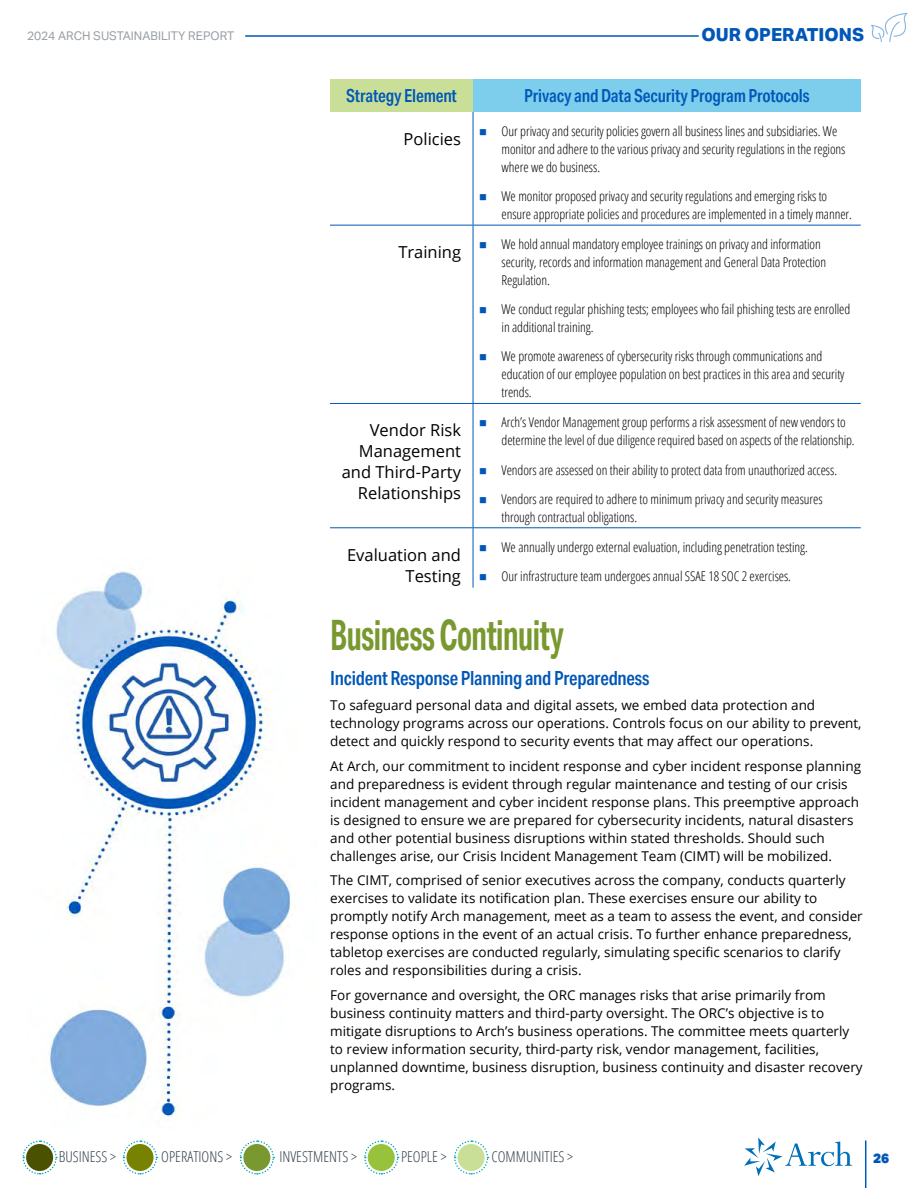
<style>
.page{position:relative;width:918px;height:1188px;background:#fff}
.page>*{position:absolute;margin:0;border:0;box-sizing:border-box;transform-origin:0 0}
.t1{font:700 42px "Aktiv Grotesk Cd";letter-spacing:-.01em;color:#79982f;scale:.74 1}
.t2{font:600 19.5px "Aktiv Grotesk Cd";letter-spacing:-.01em;color:#0057b8;scale:.95 1}
.t3{font:600 18px "Aktiv Grotesk Cd";letter-spacing:-.01em;color:#0057b8;scale:.95 1}
.t4{font:800 18px "Aktiv Grotesk";color:#0057b8}
.t5{font:16.5px/21px "Open Sans";color:#000;text-align:right}
.t6{font:300 condensed 15px "Open Sans";color:#333f48}
.t7{font:13.5px/18px "Open Sans";color:#000}
.t8{font:300 condensed 13.5px/18px "Open Sans";letter-spacing:-.005em;color:#000}
.t9{font:900 13.5px "Aktiv Grotesk";color:#0057b8}
.t10{font:12px "Aktiv Grotesk";color:#999fa4}
</style>
<div class="page">
<svg style="left:744px;top:1137px;width:108px;height:39px"></svg>
<hr style="left:865px;top:1140px;width:1px;height:48px;background:#0057b8">
<hr style="left:245px;top:35px;width:454px;height:2px;background:#0057b8">
<svg style="left:871px;top:13px;width:37px;height:29px"></svg>
<svg style="left:22px;top:1140px;width:36px;height:35px"></svg>
<svg style="left:123px;top:1140px;width:35px;height:35px"></svg>
<svg style="left:239px;top:1140px;width:36px;height:35px"></svg>
<svg style="left:364px;top:1140px;width:35px;height:35px"></svg>
<svg style="left:454px;top:1140px;width:35px;height:35px"></svg>
<div style="left:330px;top:80px;width:143px;height:32px;background:#c9df98"></div>
<div style="left:473px;top:80px;width:388px;height:32px;background:#7cceec"></div>
<hr style="left:473px;top:226px;width:1px;height:177px;background:#0057b8">
<hr style="left:473px;top:403px;width:388px;height:1px;background:#0057b8">
<hr style="left:473px;top:527px;width:388px;height:1px;background:#0057b8">
<hr style="left:473px;top:528px;width:1px;height:60px;background:#0057b8">
<hr style="left:330px;top:403px;width:143px;height:1px;background:#0057b8">
<hr style="left:473px;top:404px;width:1px;height:123px;background:#0057b8">
<hr style="left:330px;top:527px;width:143px;height:1px;background:#0057b8">
<hr style="left:330px;top:225px;width:143px;height:1px;background:#0057b8">
<hr style="left:473px;top:112px;width:1px;height:113px;background:#0057b8">
<hr style="left:473px;top:225px;width:388px;height:1px;background:#0057b8">
<img style="left:47px;top:571px;width:244px;height:546px">
<p class="t10" style="left:27px;top:29px;width:209px">2024 ARCH SUSTAINABILITY REPORT</p>
<h3 class="t4" style="left:702px;top:25px;width:164px">OUR OPERATIONS</h3>
<h3 class="t3" style="left:346px;top:86px;width:118px">Strategy Element</h3>
<h3 class="t3" style="left:524px;top:86px;width:302px">Privacy and Data Security Program Protocols</h3>
<p class="t5" style="left:404px;top:128px;width:59px">Policies</p>
<p class="t8" style="left:502px;top:122px;width:345px">Our privacy and security policies govern all business lines and subsidiaries. We monitor and adhere to the various privacy and security regulations in the regions where we do business.</p>
<p class="t8" style="left:502px;top:187px;width:352px">We monitor proposed privacy and security regulations and emerging risks to ensure appropriate policies and procedures are implemented in a timely manner.</p>
<p class="t5" style="left:398px;top:241px;width:64px">Training</p>
<p class="t8" style="left:502px;top:235px;width:326px">We hold annual mandatory employee trainings on privacy and information security, records and information management and General Data Protection<br>Regulation.</p>
<p class="t8" style="left:502px;top:300px;width:350px">We conduct regular phishing tests; employees who fail phishing tests are enrolled in additional training.</p>
<p class="t8" style="left:502px;top:347px;width:344px">We promote awareness of cybersecurity risks through communications and education of our employee population on best practices in this area and security trends.</p>
<p class="t5" style="left:342px;top:419px;width:121px">Vendor Risk<br>Management and Third-Party<br>Relationships</p>
<p class="t8" style="left:502px;top:413px;width:355px">Arch’s Vendor Management group performs a risk assessment of new vendors to determine the level of due diligence required based on aspects of the relationship.</p>
<p class="t8" style="left:502px;top:455px;width:337px;line-height:29.2px">Vendors are assessed on their ability to protect data from unauthorized access.<br>Vendors are required to adhere to minimum privacy and security measures</p>
<p class="t8" style="left:502px;top:507px;width:137px">through contractual obligations.</p>
<p class="t5" style="left:347px;top:544px;width:115px">Evaluation and<br>Testing</p>
<p class="t8" style="left:502px;top:532px;width:308px;line-height:29.2px">We annually undergo external evaluation, including penetration testing.<br>Our infrastructure team undergoes annual SSAE 18 SOC 2 exercises.</p>
<h1 class="t1" style="left:330px;top:611px;width:317px">Business Continuity</h1>
<h2 class="t2" style="left:330px;top:667px;width:338px">Incident Response Planning and Preparedness</h2>
<p class="t7" style="left:330px;top:696px;width:533px">To safeguard personal data and digital assets, we embed data protection and technology programs across our operations. Controls focus on our ability to prevent, detect and quickly respond to security events that may affect our operations.</p>
<p class="t7" style="left:330px;top:756px;width:532px">At Arch, our commitment to incident response and cyber incident response planning and preparedness is evident through regular maintenance and testing of our crisis incident management and cyber incident response plans. This preemptive approach is designed to ensure we are prepared for cybersecurity incidents, natural disasters and other potential business disruptions within stated thresholds. Should such challenges arise, our Crisis Incident Management Team (CIMT) will be mobilized.</p>
<p class="t7" style="left:330px;top:871px;width:534px">The CIMT, comprised of senior executives across the company, conducts quarterly exercises to validate its notification plan. These exercises ensure our ability to promptly notify Arch management, meet as a team to assess the event, and consider response options in the event of an actual crisis. To further enhance preparedness, tabletop exercises are conducted regularly, simulating specific scenarios to clarify roles and responsibilities during a crisis.</p>
<p class="t7" style="left:330px;top:986px;width:534px">For governance and oversight, the ORC manages risks that arise primarily from business continuity matters and third-party oversight. The ORC’s objective is to mitigate disruptions to Arch’s business operations. The committee meets quarterly to review information security, third-party risk, vendor management, facilities, unplanned downtime, business disruption, business continuity and disaster recovery programs.</p>
<p class="t6" style="left:59px;top:1147px;width:59px">BUSINESS &gt;</p>
<p class="t6" style="left:161px;top:1147px;width:72px">OPERATIONS &gt;</p>
<p class="t6" style="left:279px;top:1147px;width:79px">INVESTMENTS &gt;</p>
<p class="t6" style="left:401px;top:1147px;width:47px">PEOPLE &gt;</p>
<p class="t6" style="left:492px;top:1147px;width:83px">COMMUNITIES &gt;</p>
<p class="t9" style="left:873px;top:1150px;width:17px">26</p>
</div>
